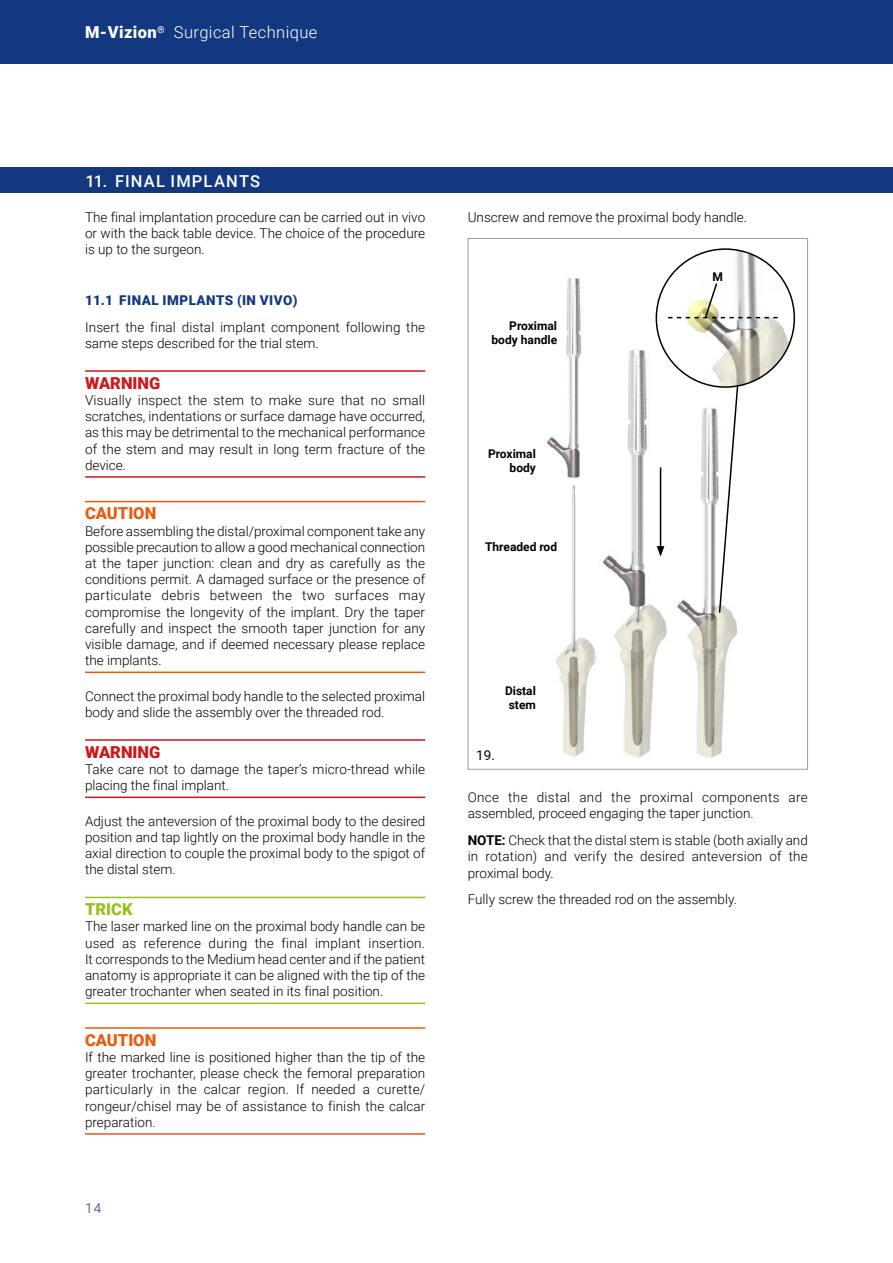
<style>
.page{position:relative;width:893px;height:1263px;background:#fff}
.page>*{position:absolute;margin:0;border:0;box-sizing:border-box;transform-origin:0 0}
.t1{font:300 16.5px "Roboto";letter-spacing:.025em;color:#fff}
.t2{font:500 16.5px "Roboto";letter-spacing:.07em;color:#fff}
.t3{font:900 16.5px "Roboto";color:#cd1719}
.t4{font:900 16.5px "Roboto";color:#ea5b0b}
.t5{font:900 16.5px "Roboto";color:#95c11f}
.t6{font:300 13.5px/16.2px "Roboto";color:#000;text-align:justify}
.t7{font:900 13.5px "Roboto";letter-spacing:.035em;color:#14387f}
.t8{font:13.5px "Roboto";color:#000}
.t9{font:300 13.5px "Roboto";color:#14387f}
.t10{font:700 12px/14.4px "Roboto";color:#000;text-align:right}
.s1{font-weight:900}
.s2{font-weight:700}
</style>
<div class="page">
<div style="left:0;top:0;width:893px;height:64px;background:#14387f"></div>
<div style="left:0;top:168px;width:893px;height:25px;background:#14387f"></div>
<hr style="left:85px;top:370px;width:340px;height:2px;background:#cd1719">
<hr style="left:85px;top:476px;width:340px;height:2px;background:#cd1719">
<hr style="left:85px;top:501px;width:340px;height:1px;background:#ea5b0b">
<hr style="left:85px;top:671px;width:340px;height:2px;background:#ea5b0b">
<hr style="left:85px;top:739px;width:340px;height:2px;background:#cd1719">
<hr style="left:85px;top:796px;width:340px;height:2px;background:#cd1719">
<hr style="left:85px;top:897px;width:340px;height:1px;background:#95c11f">
<hr style="left:85px;top:1002px;width:340px;height:2px;background:#95c11f">
<hr style="left:85px;top:1027px;width:340px;height:2px;background:#ea5b0b">
<hr style="left:85px;top:1133px;width:340px;height:2px;background:#ea5b0b">
<img style="left:677px;top:387px;width:61px;height:371px">
<img style="left:603px;top:332px;width:64px;height:426px">
<img style="left:546px;top:278px;width:51px;height:479px">
<svg style="left:718px;top:387px;width:21px;height:227px"></svg>
<img style="left:667px;top:259px;width:127px;height:128px">
<img style="left:697px;top:250px;width:90px;height:80px">
<svg style="left:668px;top:282px;width:110px;height:37px"></svg>
<hr style="left:660px;top:467px;width:1px;height:81px;background:#000">
<svg style="left:657px;top:546px;width:7px;height:11px"></svg>
<p class="t1" style="left:85px;top:21px;width:234px"><span class="s1">M-Vizion</span><sup>®</sup> Surgical Technique</p>
<p class="t2" style="left:85px;top:169px;width:176px">11. FINAL IMPLANTS</p>
<p class="t6" style="left:85px;top:209px;width:342px">The final implantation procedure can be carried out in vivo or with the back table device. The choice of the procedure is up to the surgeon.</p>
<p class="t7" style="left:85px;top:290px;width:214px">11.1 FINAL IMPLANTS (IN VIVO)</p>
<p class="t6" style="left:85px;top:318px;width:342px">Insert the final distal implant component following the same steps described for the trial stem.</p>
<p class="t3" style="left:85px;top:371px;width:77px">WARNING</p>
<p class="t6" style="left:85px;top:392px;width:342px">Visually inspect the stem to make sure that no small scratches, indentations or surface damage have occurred, as this may be detrimental to the mechanical performance of the stem and may result in long term fracture of the device.</p>
<p class="t4" style="left:85px;top:502px;width:73px">CAUTION</p>
<p class="t6" style="left:85px;top:522px;width:342px">Before assembling the distal/proximal component take any possible precaution to allow a good mechanical connection at the taper junction: clean and dry as carefully as the conditions permit. A damaged surface or the presence of particulate debris between the two surfaces may compromise the longevity of the implant. Dry the taper carefully and inspect the smooth taper junction for any visible damage, and if deemed necessary please replace the implants.</p>
<p class="t6" style="left:85px;top:687px;width:342px">Connect the proximal body handle to the selected proximal body and slide the assembly over the threaded rod.</p>
<p class="t3" style="left:85px;top:740px;width:77px">WARNING</p>
<p class="t6" style="left:85px;top:761px;width:342px">Take care not to damage the taper’s micro-thread while placing the final implant.</p>
<p class="t6" style="left:85px;top:812px;width:342px">Adjust the anteversion of the proximal body to the desired position and tap lightly on the proximal body handle in the axial direction to couple the proximal body to the spigot of the distal stem.</p>
<p class="t5" style="left:85px;top:898px;width:49px">TRICK</p>
<p class="t6" style="left:85px;top:918px;width:342px">The laser marked line on the proximal body handle can be used as reference during the final implant insertion.<br>It corresponds to the Medium head center and if the patient anatomy is appropriate it can be aligned with the tip of the greater trochanter when seated in its final position.</p>
<p class="t4" style="left:85px;top:1028px;width:73px">CAUTION</p>
<p class="t6" style="left:85px;top:1048px;width:342px">If the marked line is positioned higher than the tip of the greater trochanter, please check the femoral preparation particularly in the calcar region. If needed a curette/ rongeur/chisel may be of assistance to finish the calcar preparation.</p>
<p class="t9" style="left:85px;top:1198px;width:18px">14</p>
<p class="t6" style="left:468px;top:209px;width:281px">Unscrew and remove the proximal body handle.</p>
<p class="t10" style="left:492px;top:318px;width:67px">Proximal body handle</p>
<p class="t10" style="left:488px;top:446px;width:49px">Proximal body</p>
<p class="t10" style="left:485px;top:539px;width:74px">Threaded rod</p>
<p class="t10" style="left:505px;top:683px;width:32px;text-align:center">Distal stem</p>
<p class="t10" style="left:712px;top:269px;width:12px">M</p>
<p class="t8" style="left:476px;top:746px;width:20px">19.</p>
<p class="t6" style="left:468px;top:789px;width:342px">Once the distal and the proximal components are assembled, proceed engaging the taper junction.</p>
<p class="t6" style="left:468px;top:832px;width:342px"><span class="s2">NOTE:</span> Check that the distal stem is stable (both axially and in rotation) and verify the desired anteversion of the proximal body.</p>
<p class="t6" style="left:468px;top:891px;width:271px">Fully screw the threaded rod on the assembly.</p>
</div>
